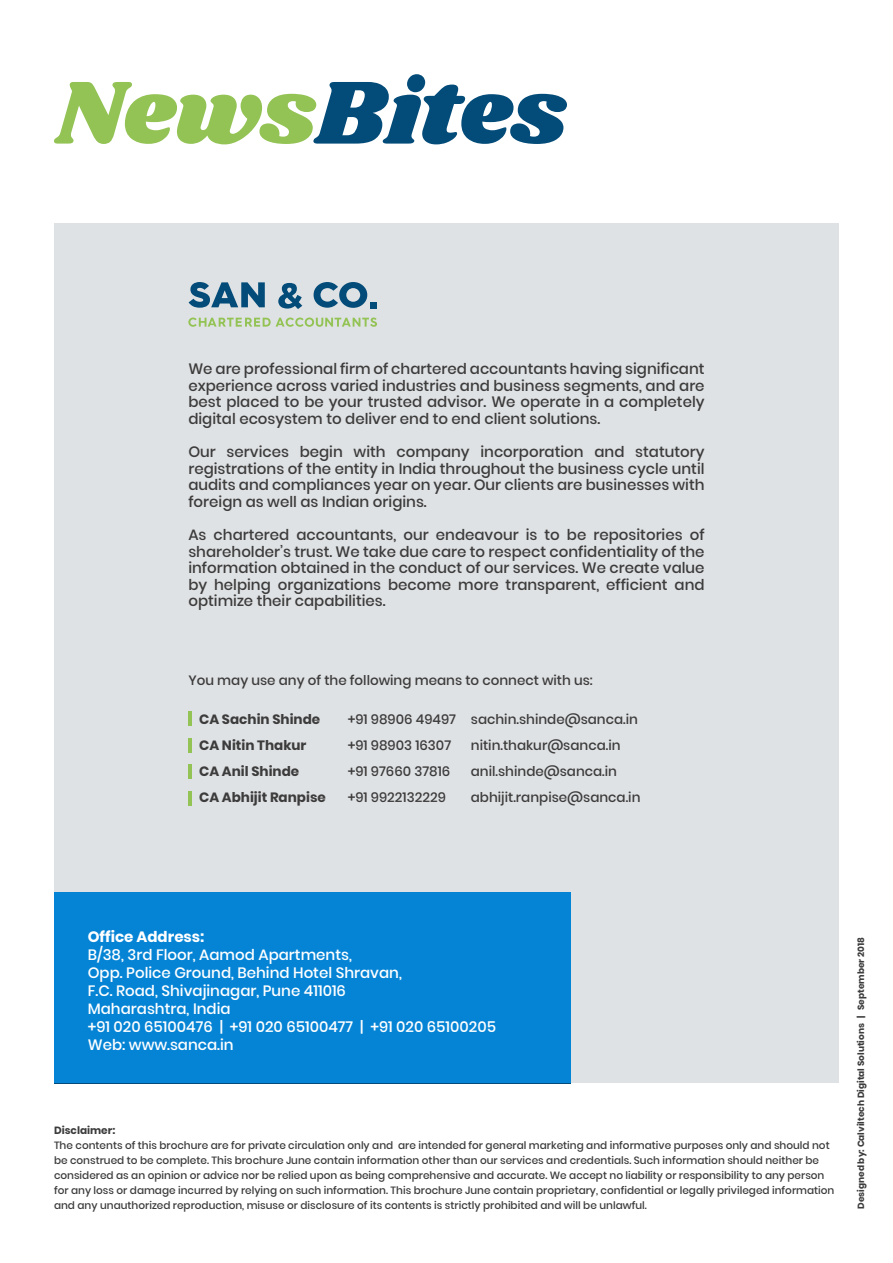
<style>
.page{position:relative;width:893px;height:1263px;background:#fff}
.page>*{position:absolute;margin:0;border:0;box-sizing:border-box;transform-origin:0 0}
.t1{font:500 15px/16.5px "Poppins";color:#3d3c3c;text-align:justify}
.t2{font:500 15px/18px "Poppins";color:#fff}
.t3{font:700 15px "Poppins";color:#fff}
.t4{font:500 13.5px "Poppins";color:#3d3c3c}
.t5{font:700 13.5px "Poppins";color:#3d3c3c}
.t6{font:500 10.5px/15px "Poppins";color:#3d3c3c}
.t7{font:700 10.5px "Poppins";color:#3d3c3c}
.t8{font:700 9px "Poppins";color:#3d3c3c}
</style>
<div class="page">
<div style="left:54px;top:223px;width:785px;height:860px;background:#dfe2e4"></div>
<svg style="left:188px;top:317px;width:189px;height:10px"></svg>
<svg style="left:189px;top:282px;width:76px;height:26px"></svg>
<svg style="left:314px;top:282px;width:53px;height:26px"></svg>
<div style="left:370px;top:303px;width:7px;height:6px;background:#034b78"></div>
<svg style="left:278px;top:283px;width:24px;height:26px"></svg>
<div style="left:54px;top:892px;width:516px;height:191px;background:#0584d6"></div>
<hr style="left:188px;top:712px;width:4px;height:14px;background:#93c354">
<hr style="left:188px;top:738px;width:4px;height:14px;background:#93c354">
<hr style="left:188px;top:765px;width:4px;height:14px;background:#93c354">
<hr style="left:188px;top:791px;width:4px;height:14px;background:#93c354">
<svg style="left:54px;top:74px;width:513px;height:70px"></svg>
<p class="t1" style="left:188px;top:361px;width:518px">We are professional firm of chartered accountants having significant experience across varied industries and business segments, and are best placed to be your trusted advisor. We operate in a completely digital ecosystem to deliver end to end client solutions.</p>
<p class="t1" style="left:188px;top:444px;width:518px">Our services begin with company incorporation and statutory registrations of the entity in India throughout the business cycle until audits and compliances year on year. Our clients are businesses with foreign as well as Indian origins.</p>
<p class="t1" style="left:188px;top:527px;width:518px">As chartered accountants, our endeavour is to be repositories of shareholder’s trust. We take due care to respect confidentiality of the information obtained in the conduct of our services. We create value by helping organizations become more transparent, efficient and optimize their capabilities.</p>
<p class="t4" style="left:188px;top:672px;width:406px">You may use any of the following means to connect with us:</p>
<p class="t5" style="left:199px;top:711px;width:123px">CA Sachin Shinde</p>
<p class="t4" style="left:348px;top:711px;width:292px">+91 98906 49497 sachin.shinde@sanca.in</p>
<p class="t5" style="left:199px;top:737px;width:109px">CA Nitin Thakur</p>
<p class="t4" style="left:348px;top:737px;width:105px">+91 98903 16307</p>
<p class="t4" style="left:471px;top:737px;width:151px">nitin.thakur@sanca.in</p>
<p class="t5" style="left:199px;top:764px;width:102px">CA Anil Shinde</p>
<p class="t4" style="left:348px;top:764px;width:104px">+91 97660 37816</p>
<p class="t4" style="left:471px;top:764px;width:148px">anil.shinde@sanca.in</p>
<p class="t5" style="left:199px;top:790px;width:128px">CA Abhijit Ranpise</p>
<p class="t4" style="left:348px;top:790px;width:100px">+91 9922132229</p>
<p class="t4" style="left:471px;top:790px;width:171px">abhijit.ranpise@sanca.in</p>
<p class="t3" style="left:88px;top:927px;width:118px">Office Address:</p>
<p class="t2" style="left:88px;top:945px;width:410px">B/38, 3rd Floor, Aamod Apartments,<br>Opp. Police Ground, Behind Hotel Shravan,<br>F.C. Road, Shivajinagar, Pune 411016<br>Maharashtra, India<br>+91 020 65100476 | +91 020 65100477 | +91 020 65100205<br>Web: www.sanca.in</p>
<p class="t7" style="left:54px;top:1124px;width:63px">Disclaimer:</p>
<p class="t6" style="left:54px;top:1138px;width:782px">The contents of this brochure are for private circulation only and are intended for general marketing and informative purposes only and should not be construed to be complete. This brochure June contain information other than our services and credentials. Such information should neither be considered as an opinion or advice nor be relied upon as being comprehensive and accurate. We accept no liability or responsibility to any person for any loss or damage incurred by relying on such information. This brochure June contain proprietary, confidential or legally privileged information and any unauthorized reproduction, misuse or disclosure of its contents is strictly prohibited and will be unlawful.</p>
<p class="t8" style="left:856px;top:1209px;width:273px;rotate:-90deg">Designed by: Calviltech Digital Solutions | September 2018</p>
</div>
